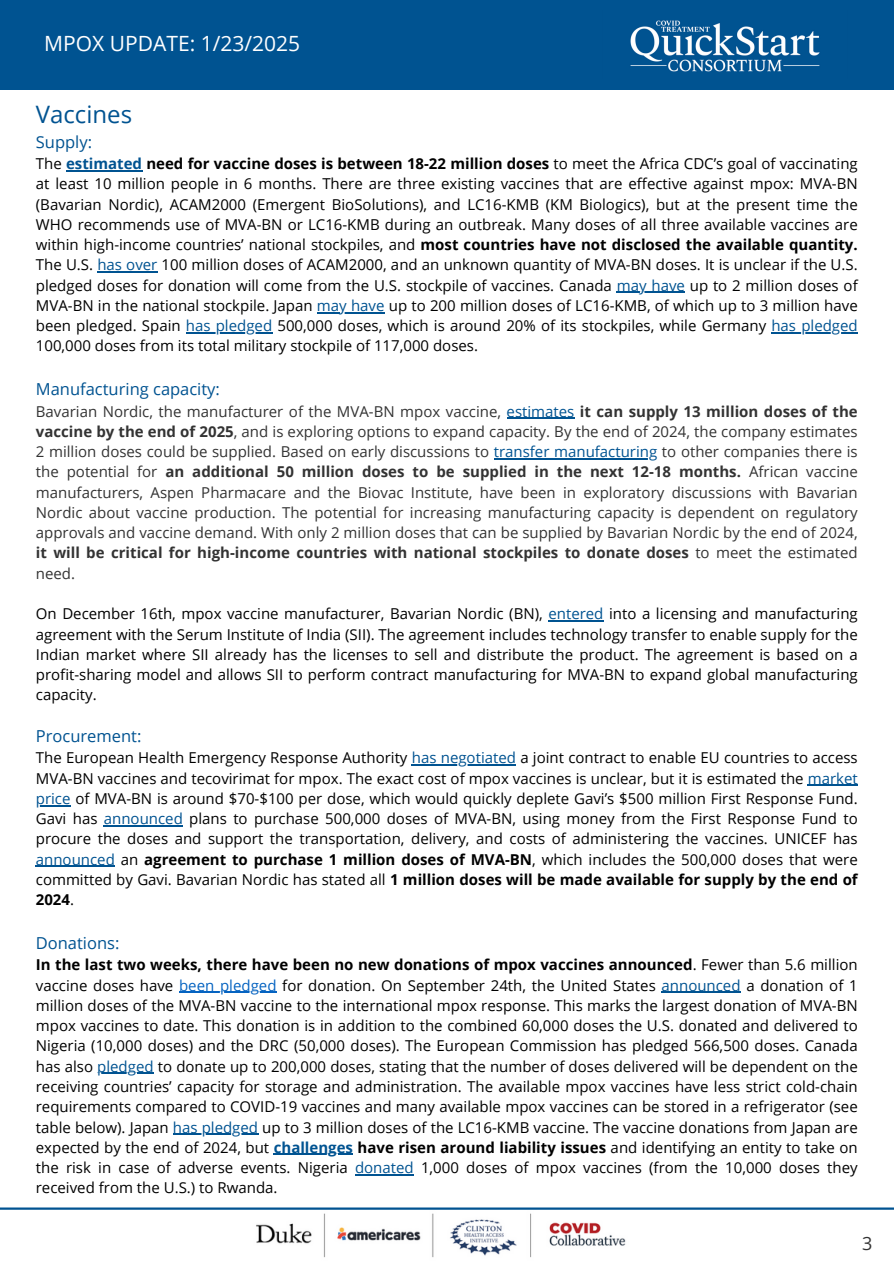
<style>
.page{position:relative;width:894px;height:1264px;background:#fff}
.page>*{position:absolute;margin:0;border:0;box-sizing:border-box;transform-origin:0 0}
.t1{font:24px "Open Sans";color:#005391}
.t2{font:21px "Open Sans";color:#fff}
.t3{font:18px "Open Sans";color:#333}
.t4{font:16.5px "Open Sans";color:#005391}
.t5{font:15px/20.2px "Open Sans";color:#000;text-align:justify}
.t6{font:15px/20.2px "Open Sans";color:#333;text-align:justify}
.s1{font-weight:700;color:#005391}
.s2{font-weight:700}
.s3{color:#005391}
.s4{color:#0563c1}
</style>
<div class="page">
<div style="left:0;top:0;width:893px;height:89px;background:#005391"></div>
<img style="left:630px;top:20px;width:190px;height:52px">
<hr style="left:66px;top:170px;width:76px;height:1px;background:#005391">
<hr style="left:97px;top:271px;width:60px;height:1px;background:#005391">
<hr style="left:616px;top:292px;width:68px;height:1px;background:#005391">
<hr style="left:317px;top:312px;width:67px;height:1px;background:#005391">
<hr style="left:186px;top:332px;width:86px;height:1px;background:#005391">
<hr style="left:771px;top:332px;width:86px;height:1px;background:#005391">
<hr style="left:506px;top:418px;width:68px;height:1px;background:#005391">
<hr style="left:493px;top:458px;width:164px;height:1px;background:#005391">
<hr style="left:548px;top:620px;width:55px;height:1px;background:#005391">
<hr style="left:411px;top:764px;width:105px;height:1px;background:#005391">
<hr style="left:807px;top:784px;width:50px;height:1px;background:#005391">
<hr style="left:36px;top:805px;width:35px;height:1px;background:#005391">
<hr style="left:104px;top:825px;width:79px;height:1px;background:#005391">
<hr style="left:36px;top:865px;width:79px;height:1px;background:#005391">
<hr style="left:179px;top:991px;width:97px;height:1px;background:#0563c1">
<hr style="left:661px;top:991px;width:79px;height:1px;background:#005391">
<hr style="left:97px;top:1072px;width:57px;height:1px;background:#005391">
<hr style="left:173px;top:1133px;width:85px;height:1px;background:#005391">
<hr style="left:274px;top:1153px;width:79px;height:1px;background:#005391">
<hr style="left:355px;top:1174px;width:58px;height:1px;background:#005391">
<img style="left:246px;top:1209px;width:392px;height:49px">
<hr style="left:0;top:1207px;width:893px;height:2px;background:#005391">
<p class="t2" style="left:44px;top:29px;width:257px">MPOX UPDATE: 1/23/2025</p>
<p class="t1" style="left:36px;top:97px;width:98px">Vaccines</p>
<p class="t4" style="left:36px;top:130px;width:58px">Supply:</p>
<p class="t5" style="left:36px;top:153px;width:823px">The <span class="s1">estimated</span> <span class="s2">need for vaccine doses is between 18-22 million doses</span> to meet the Africa CDC’s goal of vaccinating at least 10 million people in 6 months. There are three existing vaccines that are effective against mpox: MVA-BN (Bavarian Nordic), ACAM2000 (Emergent BioSolutions), and LC16-KMB (KM Biologics), but at the present time the WHO recommends use of MVA-BN or LC16-KMB during an outbreak. Many doses of all three available vaccines are within high-income countries’ national stockpiles, and <span class="s2">most countries have not disclosed the available quantity.<br></span>The U.S. <span class="s3">has over</span> 100 million doses of ACAM2000, and an unknown quantity of MVA-BN doses. It is unclear if the U.S. pledged doses for donation will come from the U.S. stockpile of vaccines. Canada <span class="s3">may have</span> up to 2 million doses of</p>
<p class="t5" style="left:36px;top:295px;width:823px">MVA-BN in the national stockpile. Japan <span class="s3">may have</span> up to 200 million doses of LC16-KMB, of which up to 3 million have</p>
<p class="t5" style="left:36px;top:315px;width:823px">been pledged. Spain <span class="s3">has pledged</span> 500,000 doses, which is around 20% of its stockpiles, while Germany <span class="s3">has pledged</span></p>
<p class="t5" style="left:36px;top:335px;width:443px">100,000 doses from its total military stockpile of 117,000 doses.</p>
<p class="t4" style="left:36px;top:377px;width:186px">Manufacturing capacity:</p>
<p class="t6" style="left:36px;top:401px;width:823px">Bavarian Nordic, the manufacturer of the MVA-BN mpox vaccine, <span class="s3">estimates</span> <span class="s2">it can supply 13 million doses of the vaccine by the end of 2025</span>, and is exploring options to expand capacity. By the end of 2024, the company estimates 2 million doses could be supplied. Based on early discussions to <span class="s3">transfer manufacturing</span> to other companies there is</p>
<p class="t6" style="left:36px;top:461px;width:823px">the potential for <span class="s2">an additional 50 million doses to be supplied in the next 12-18 months.</span> African vaccine manufacturers, Aspen Pharmacare and the Biovac Institute, have been in exploratory discussions with Bavarian Nordic about vaccine production. The potential for increasing manufacturing capacity is dependent on regulatory approvals and vaccine demand. With only 2 million doses that can be supplied by Bavarian Nordic by the end of 2024, <span class="s2">it will be critical for high-income countries with national stockpiles to donate doses</span> to meet the estimated need.</p>
<p class="t5" style="left:36px;top:603px;width:823px">On December 16th, mpox vaccine manufacturer, Bavarian Nordic (BN), <span class="s3">entered</span> into a licensing and manufacturing agreement with the Serum Institute of India (SII). The agreement includes technology transfer to enable supply for the Indian market where SII already has the licenses to sell and distribute the product. The agreement is based on a profit-sharing model and allows SII to perform contract manufacturing for MVA-BN to expand global manufacturing capacity.</p>
<p class="t4" style="left:36px;top:724px;width:107px">Procurement:</p>
<p class="t5" style="left:36px;top:747px;width:823px">The European Health Emergency Response Authority <span class="s3">has negotiated</span> a joint contract to enable EU countries to access</p>
<p class="t5" style="left:36px;top:767px;width:823px">MVA-BN vaccines and tecovirimat for mpox. The exact cost of mpox vaccines is unclear, but it is estimated the <span class="s3">market</span></p>
<p class="t5" style="left:36px;top:788px;width:823px"><span class="s3">price</span> of MVA-BN is around $70-$100 per dose, which would quickly deplete Gavi’s $500 million First Response Fund.<br>Gavi has <span class="s3">announced</span> plans to purchase 500,000 doses of MVA-BN, using money from the First Response Fund to procure the doses and support the transportation, delivery, and costs of administering the vaccines. UNICEF has <span class="s3">announced</span> an <span class="s2">agreement to purchase 1 million doses of MVA-BN</span>, which includes the 500,000 doses that were committed by Gavi. Bavarian Nordic has stated all <span class="s2">1 million doses will be made available for supply by the end of 2024</span>.</p>
<p class="t4" style="left:36px;top:931px;width:85px">Donations:</p>
<p class="t5" style="left:36px;top:954px;width:823px"><span class="s2">In the last two weeks, there have been no new donations of mpox vaccines announced</span>. Fewer than 5.6 million vaccine doses have <span class="s4">been pledged</span> for donation. On September 24th, the United States <span class="s3">announced</span> a donation of 1</p>
<p class="t5" style="left:36px;top:995px;width:823px">million doses of the MVA-BN vaccine to the international mpox response. This marks the largest donation of MVA-BN mpox vaccines to date. This donation is in addition to the combined 60,000 doses the U.S. donated and delivered to Nigeria (10,000 doses) and the DRC (50,000 doses). The European Commission has pledged 566,500 doses. Canada has also <span class="s3">pledged</span> to donate up to 200,000 doses, stating that the number of doses delivered will be dependent on the</p>
<p class="t5" style="left:36px;top:1076px;width:823px">receiving countries’ capacity for storage and administration. The available mpox vaccines have less strict cold-chain requirements compared to COVID-19 vaccines and many available mpox vaccines can be stored in a refrigerator (see table below). Japan <span class="s3">has pledged</span> up to 3 million doses of the LC16-KMB vaccine. The vaccine donations from Japan are</p>
<p class="t5" style="left:36px;top:1136px;width:823px">expected by the end of 2024, but <span class="s1">challenges</span> <span class="s2">have risen around liability issues</span> and identifying an entity to take on</p>
<p class="t5" style="left:36px;top:1157px;width:823px">the risk in case of adverse events. Nigeria <span class="s3">donated</span> 1,000 doses of mpox vaccines (from the 10,000 doses they received from the U.S.) to Rwanda.</p>
<h1 class="t3" style="left:861px;top:1230px;width:12px">3</h1>
</div>
